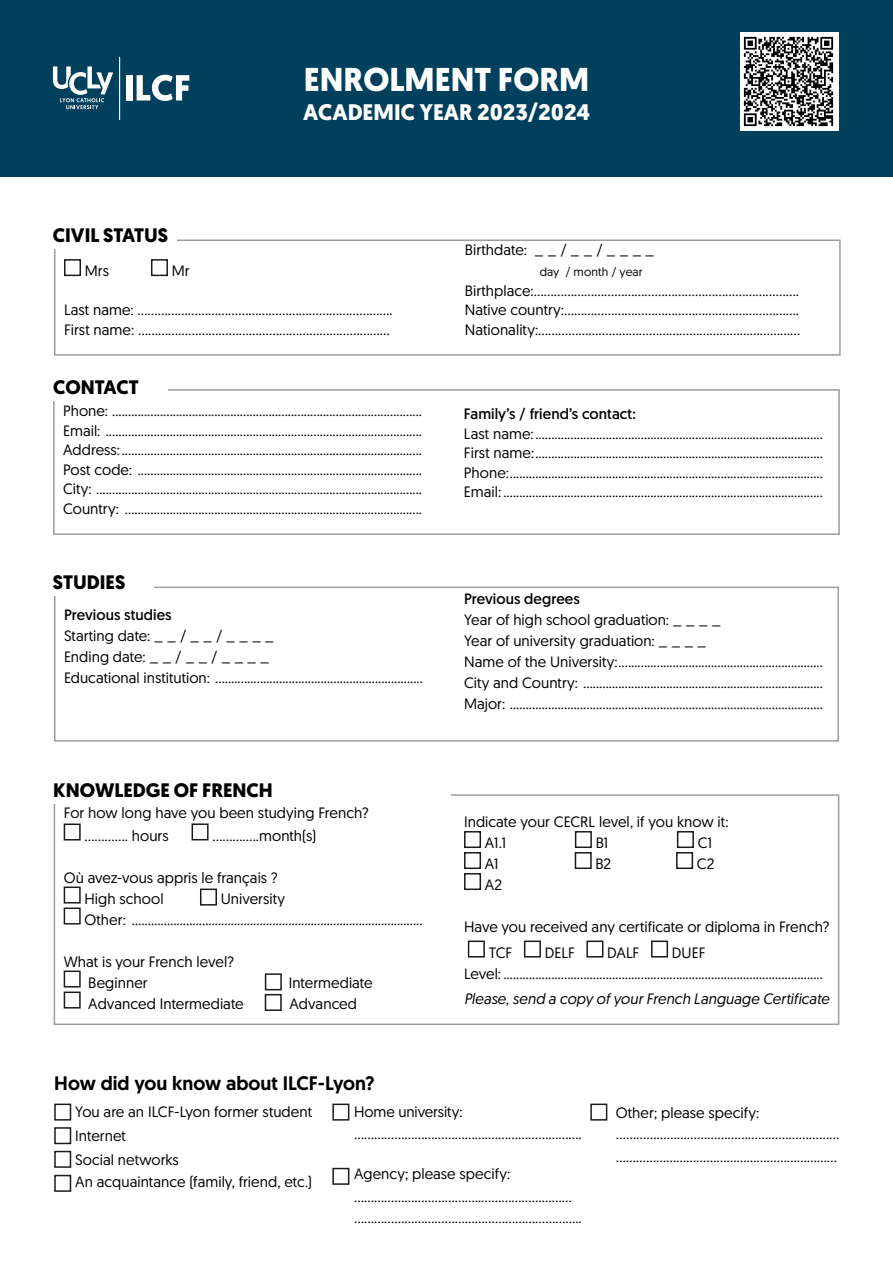
<style>
.page{position:relative;width:893px;height:1263px;background:#fff}
.page>*{position:absolute;margin:0;border:0;box-sizing:border-box;transform-origin:0 0}
.t1{font:700 33px "Geomanist";color:#fff}
.t2{font:700 22.5px "Geomanist";color:#fff}
.t3{font:700 19.5px "Geomanist";color:#000}
.t4{font:500 19.5px "Geomanist";color:#000}
.t5{font:15px/19.5px "Geomanist";letter-spacing:.005em;color:#000}
.t6{font:italic 15px/22.5px "Geomanist";letter-spacing:.005em;color:#000}
.t7{font:15px "Geomanist";letter-spacing:.005em;color:#000}
.t8{font:12px "Geomanist";letter-spacing:.01em;color:#000}
</style>
<div class="page">
<div style="left:64px;top:259px;width:17px;height:17px;border:2px solid #1b1b1a"></div>
<div style="left:151px;top:259px;width:17px;height:17px;border:2px solid #1b1b1a"></div>
<div style="left:54px;top:239px;width:787px;height:117px;border:2px solid #9d9d9c"></div>
<div style="left:53px;top:221px;width:123px;height:28px;background:#fff"></div>
<div style="left:54px;top:587px;width:785px;height:155px;border:2px solid #9d9d9c"></div>
<div style="left:53px;top:568px;width:100px;height:28px;background:#fff"></div>
<div style="left:64px;top:823px;width:17px;height:17px;border:2px solid #1b1b1a"></div>
<div style="left:192px;top:823px;width:17px;height:17px;border:2px solid #1b1b1a"></div>
<div style="left:64px;top:886px;width:17px;height:17px;border:2px solid #1b1b1a"></div>
<div style="left:64px;top:907px;width:17px;height:17px;border:2px solid #1b1b1a"></div>
<div style="left:64px;top:970px;width:17px;height:17px;border:2px solid #1b1b1a"></div>
<div style="left:64px;top:991px;width:17px;height:17px;border:2px solid #1b1b1a"></div>
<div style="left:464px;top:831px;width:17px;height:17px;border:2px solid #1b1b1a"></div>
<div style="left:575px;top:831px;width:17px;height:17px;border:2px solid #1b1b1a"></div>
<div style="left:677px;top:831px;width:17px;height:17px;border:2px solid #1b1b1a"></div>
<div style="left:464px;top:852px;width:17px;height:17px;border:2px solid #1b1b1a"></div>
<div style="left:575px;top:852px;width:17px;height:17px;border:2px solid #1b1b1a"></div>
<div style="left:676px;top:852px;width:17px;height:17px;border:2px solid #1b1b1a"></div>
<div style="left:464px;top:873px;width:17px;height:17px;border:2px solid #1b1b1a"></div>
<div style="left:468px;top:940px;width:17px;height:17px;border:2px solid #1b1b1a"></div>
<div style="left:524px;top:940px;width:17px;height:17px;border:2px solid #1b1b1a"></div>
<div style="left:586px;top:940px;width:17px;height:17px;border:2px solid #1b1b1a"></div>
<div style="left:651px;top:940px;width:17px;height:17px;border:2px solid #1b1b1a"></div>
<div style="left:54px;top:794px;width:785px;height:231px;border:2px solid #9d9d9c"></div>
<div style="left:53px;top:776px;width:398px;height:27px;background:#fff"></div>
<div style="left:0;top:0;width:893px;height:177px;background:#00405d"></div>
<div style="left:53px;top:389px;width:787px;height:146px;border:2px solid #9d9d9c"></div>
<div style="left:53px;top:373px;width:115px;height:27px;background:#fff"></div>
<div style="left:265px;top:973px;width:17px;height:17px;border:2px solid #1b1b1a"></div>
<div style="left:265px;top:994px;width:17px;height:17px;border:2px solid #1b1b1a"></div>
<div style="left:200px;top:888px;width:17px;height:17px;border:2px solid #1b1b1a"></div>
<div style="left:54px;top:1103px;width:17px;height:17px;border:2px solid #1b1b1a"></div>
<div style="left:54px;top:1127px;width:17px;height:17px;border:2px solid #1b1b1a"></div>
<div style="left:54px;top:1151px;width:17px;height:17px;border:2px solid #1b1b1a"></div>
<div style="left:332px;top:1103px;width:17px;height:17px;border:2px solid #1b1b1a"></div>
<div style="left:332px;top:1168px;width:17px;height:17px;border:2px solid #1b1b1a"></div>
<div style="left:590px;top:1103px;width:17px;height:17px;border:2px solid #1b1b1a"></div>
<div style="left:54px;top:1175px;width:17px;height:17px;border:2px solid #1b1b1a"></div>
<hr style="left:119px;top:57px;width:1px;height:63px;background:#fff">
<svg style="left:53px;top:66px;width:60px;height:43px"></svg>
<div style="left:126px;top:75px;width:6px;height:25px;background:#fff"></div>
<svg style="left:137px;top:75px;width:52px;height:26px"></svg>
<img style="left:740px;top:32px;width:98px;height:99px">
<img style="left:744px;top:36px;width:89px;height:90px">
<h1 class="t1" style="left:304px;top:58px;width:287px">ENROLMENT FORM</h1>
<h2 class="t2" style="left:303px;top:97px;width:289px">ACADEMIC YEAR 2023/2024</h2>
<h3 class="t3" style="left:53px;top:222px;width:117px">CIVIL STATUS</h3>
<p class="t5" style="left:85px;top:261px;width:26px">Mrs</p>
<p class="t5" style="left:172px;top:261px;width:19px">Mr</p>
<p class="t5" style="left:64px;top:300px;width:330px">Last name: ............................................................................<br>First name: ...........................................................................</p>
<h3 class="t3" style="left:53px;top:374px;width:87px">CONTACT</h3>
<p class="t5" style="left:465px;top:240px;width:191px">Birthdate: _ _ / _ _ / _ _ _ _</p>
<p class="t8" style="left:540px;top:264px;width:105px">day / month / year</p>
<p class="t5" style="left:465px;top:280px;width:337px;text-align:justify">Birthplace:...............................................................................<br>Native country:......................................................................<br>Nationality:..............................................................................</p>
<p class="t5" style="left:63px;top:401px;width:360px;text-align:justify">Phone: .................................................................................................<br>Email: ...................................................................................................<br>Address: ..............................................................................................<br>Post code: .........................................................................................<br>City: ......................................................................................................<br>Country: .............................................................................................</p>
<p class="t7" style="left:464px;top:404px;width:173px">Family’s / friend’s contact:</p>
<p class="t5" style="left:464px;top:423px;width:360px;text-align:justify">Last name:..........................................................................................<br>First name:..........................................................................................<br>Phone:..................................................................................................<br>Email: ....................................................................................................</p>
<h3 class="t3" style="left:53px;top:570px;width:74px">STUDIES</h3>
<p class="t7" style="left:64px;top:605px;width:109px">Previous studies</p>
<p class="t5" style="left:64px;top:625px;width:360px;line-height:21px">Starting date: _ _ / _ _ / _ _ _ _<br>Ending date: _ _ / _ _ / _ _ _ _<br>Educational institution: .................................................................</p>
<h3 class="t3" style="left:53px;top:777px;width:221px">KNOWLEDGE OF FRENCH</h3>
<p class="t5" style="left:84px;top:801px;width:286px;line-height:22.5px;text-indent:-21px">For how long have you been studying French? ............. hours</p>
<p class="t5" style="left:212px;top:825px;width:106px">..............month(s)</p>
<p class="t5" style="left:84px;top:866px;width:195px;line-height:21px;text-indent:-21px">Où avez-vous appris le français ?<br>High school</p>
<p class="t5" style="left:84px;top:887px;width:340px;line-height:21px;text-align:center">University<br>Other: ...........................................................................................</p>
<p class="t5" style="left:88px;top:950px;width:147px;line-height:21px;text-indent:-25px">What is your French level?<br>Beginner</p>
<p class="t5" style="left:289px;top:972px;width:85px">Intermediate</p>
<p class="t5" style="left:88px;top:993px;width:157px">Advanced Intermediate</p>
<p class="t5" style="left:289px;top:993px;width:69px">Advanced</p>
<p class="t7" style="left:464px;top:589px;width:117px">Previous degrees</p>
<p class="t5" style="left:464px;top:609px;width:360px;line-height:21px">Year of high school graduation: _ _ _ _<br>Year of university graduation: _ _ _ _<br>Name of the University:................................................................<br>City and Country: ...........................................................................<br>Major: ..................................................................................................</p>
<p class="t5" style="left:485px;top:811px;width:245px;line-height:21px;text-indent:-21px">Indicate your CECRL level, if you know it:<br>A1.1</p>
<p class="t5" style="left:596px;top:832px;width:14px">B1</p>
<p class="t5" style="left:698px;top:832px;width:16px">C1</p>
<p class="t5" style="left:485px;top:853px;width:15px">A1</p>
<p class="t5" style="left:595px;top:853px;width:17px">B2</p>
<p class="t5" style="left:697px;top:853px;width:19px">C2</p>
<p class="t5" style="left:485px;top:874px;width:19px">A2</p>
<p class="t5" style="left:489px;top:913px;width:342px;line-height:25.5px;text-indent:-25px">Have you received any certificate or diploma in French?<br>TCF</p>
<p class="t5" style="left:464px;top:941px;width:360px;line-height:21px;text-indent:208px">DUEF<br>Level: ....................................................................................................</p>
<p class="t6" style="left:464px;top:987px;width:367px">Please, send a copy of your French Language Certificate</p>
<p class="t5" style="left:545px;top:942px;width:32px">DELF</p>
<p class="t5" style="left:607px;top:942px;width:34px">DALF</p>
<h3 class="t4" style="left:54px;top:1070px;width:322px">How did you know about ILCF-Lyon?</h3>
<p class="t5" style="left:75px;top:1099px;width:238px;line-height:24px">You are an ILCF-Lyon former student<br>Internet<br>Social networks</p>
<p class="t5" style="left:75px;top:1172px;width:238px">An acquaintance (family, friend, etc.)</p>
<p class="t5" style="left:354px;top:1100px;width:145px;line-height:22.5px">Home university: ........................................……………………</p>
<p class="t5" style="left:569px;top:1124px;width:15px">....</p>
<p class="t5" style="left:354px;top:1162px;width:158px;line-height:22.5px">Agency; please specify: ......................................………………………</p>
<p class="t5" style="left:354px;top:1207px;width:229px">....................................................................</p>
<p class="t5" style="left:616px;top:1103px;width:145px">Other; please specify:</p>
<p class="t6" style="left:616px;top:1122px;width:127px">……………………………….............................. ..................................................................</p>
</div>
